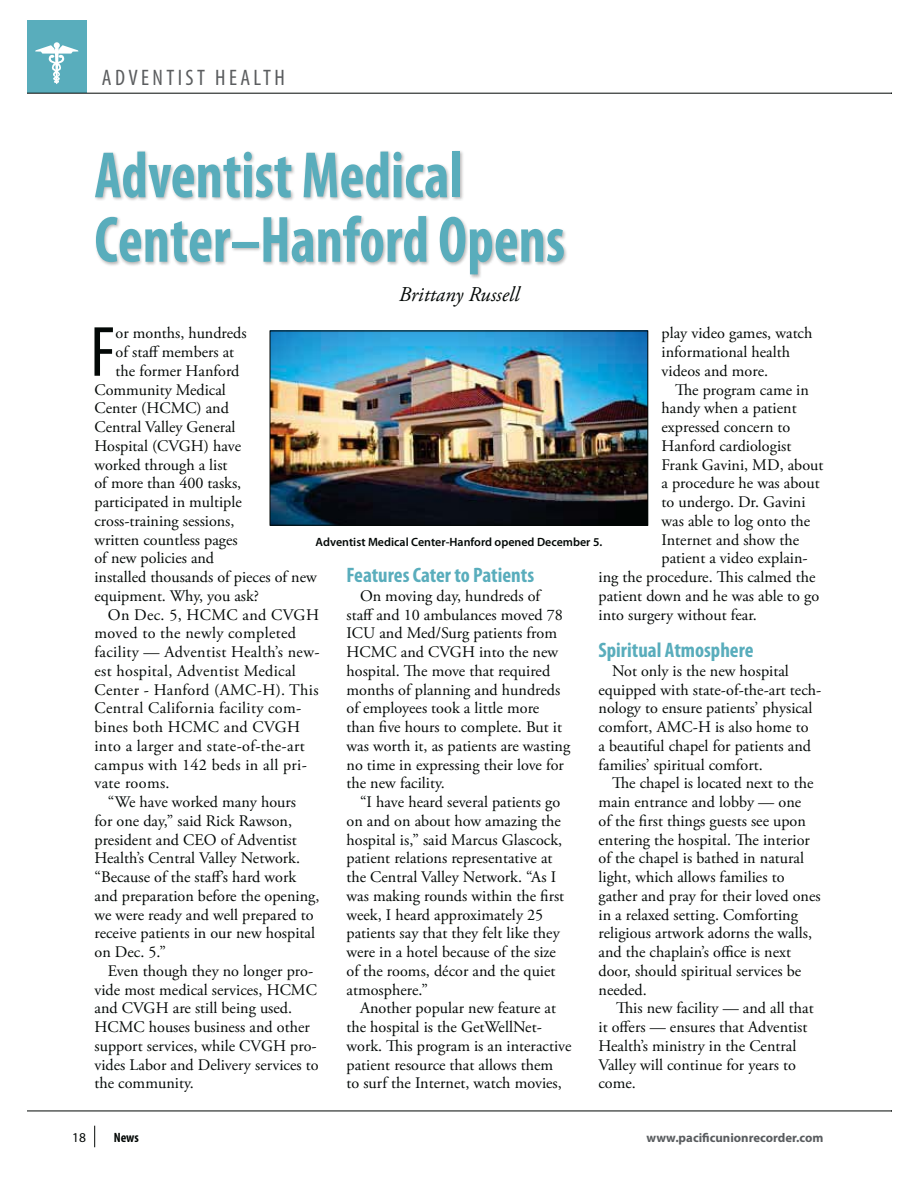
<style>
.page{position:relative;width:918px;height:1188px;background:#fff}
.page>*{position:absolute;margin:0;border:0;box-sizing:border-box;transform-origin:0 0}
.t1{font:condensed 71.7px "Myriad Pro";color:#030806}
.t2{font:700 condensed 66px/64.5px "Myriad Pro";color:#59adbc;scale:.9 1}
.t3{font:condensed 22.5px "Myriad Pro";letter-spacing:.15em;color:#5b5d5f}
.t4{font:700 condensed 21px "Myriad Pro";color:#59adbc}
.t5{font:italic 21px "Adobe Garamond Pro";color:#030806}
.t6{font:16.2px "Adobe Garamond Pro";color:#030806}
.t7{font:16.2px "Adobe Garamond Pro";letter-spacing:.02em;color:#030806}
.t8{font:700 condensed 13.5px "Myriad Pro";color:#030806}
.t9{font:13.5px "Myriad Pro";color:#030806}
.t10{font:700 12.75px "Myriad Pro";color:#595c5f}
.t11{font:600 12px "Myriad Pro";color:#030806}
</style>
<div class="page">
<div style="left:27px;top:20px;width:59px;height:73px;background:#59adbc"></div>
<svg style="left:35px;top:42px;width:43px;height:42px"></svg>
<img style="left:95px;top:151px;width:472px;height:127px">
<img style="left:272px;top:333px;width:374px;height:190px">
<div style="left:270px;top:331px;width:378px;height:194px;border:1px solid #030806"></div>
<svg style="left:94px;top:1126px;width:1px;height:21px"></svg>
<hr style="left:27px;top:1111px;width:864px;height:1px;background:#030806">
<hr style="left:27px;top:93px;width:864px;height:1px;background:#030806">
<p class="t3" style="left:102px;top:69px;width:184px">ADVENTIST HEALTH</p>
<p class="t2" style="left:95px;top:147px;width:524px">Adventist Medical<br>Center–Hanford Opens</p>
<p class="t5" style="left:399px;top:286px;width:122px">Brittany Russell</p>
<p class="t1" style="left:90px;top:324px;width:26px">F</p>
<p class="t6" style="left:116px;top:327px;width:132px">or months, hundreds</p>
<p class="t6" style="left:662px;top:327px;width:152px">play video games, watch</p>
<p class="t6" style="left:662px;top:345px;width:130px">informational health</p>
<p class="t6" style="left:662px;top:364px;width:108px">videos and more.</p>
<p class="t6" style="left:675px;top:383px;width:135px">The program came in</p>
<p class="t6" style="left:662px;top:402px;width:137px">handy when a patient</p>
<p class="t6" style="left:662px;top:421px;width:130px">expressed concern to</p>
<p class="t6" style="left:662px;top:439px;width:131px">Hanford cardiologist</p>
<p class="t6" style="left:662px;top:458px;width:163px">Frank Gavini, MD, about</p>
<p class="t6" style="left:662px;top:477px;width:160px">a procedure he was about</p>
<p class="t6" style="left:662px;top:496px;width:145px">to undergo. Dr. Gavini</p>
<p class="t6" style="left:662px;top:514px;width:150px">was able to log onto the</p>
<p class="t6" style="left:662px;top:533px;width:139px">Internet and show the</p>
<p class="t6" style="left:662px;top:552px;width:148px">patient a video explain-</p>
<p class="t6" style="left:599px;top:571px;width:219px">ing the procedure. This calmed the</p>
<p class="t6" style="left:599px;top:589px;width:222px">patient down and he was able to go</p>
<p class="t6" style="left:599px;top:608px;width:160px">into surgery without fear.</p>
<p class="t4" style="left:599px;top:642px;width:157px">Spiritual Atmosphere</p>
<p class="t6" style="left:612px;top:664px;width:178px">Not only is the new hospital</p>
<p class="t6" style="left:599px;top:683px;width:224px">equipped with state-of-the-art tech-</p>
<p class="t6" style="left:599px;top:702px;width:216px">nology to ensure patients’ physical</p>
<p class="t6" style="left:599px;top:720px;width:212px">comfort, AMC-H is also home to</p>
<p class="t6" style="left:599px;top:739px;width:214px">a beautiful chapel for patients and</p>
<p class="t6" style="left:599px;top:758px;width:166px">families’ spiritual comfort.</p>
<p class="t6" style="left:612px;top:777px;width:203px">The chapel is located next to the</p>
<p class="t6" style="left:599px;top:795px;width:204px">main entrance and lobby — one</p>
<p class="t6" style="left:599px;top:814px;width:209px">of the first things guests see upon</p>
<p class="t6" style="left:599px;top:833px;width:213px">entering the hospital. The interior</p>
<p class="t6" style="left:599px;top:852px;width:207px">of the chapel is bathed in natural</p>
<p class="t6" style="left:599px;top:870px;width:188px">light, which allows families to</p>
<p class="t6" style="left:599px;top:889px;width:224px">gather and pray for their loved ones</p>
<p class="t6" style="left:599px;top:908px;width:201px">in a relaxed setting. Comforting</p>
<p class="t6" style="left:599px;top:927px;width:215px">religious artwork adorns the walls,</p>
<p class="t6" style="left:599px;top:945px;width:194px">and the chaplain’s office is next</p>
<p class="t6" style="left:599px;top:964px;width:204px">door, should spiritual services be</p>
<p class="t6" style="left:599px;top:983px;width:50px">needed.</p>
<p class="t6" style="left:616px;top:1002px;width:199px">This new facility — and all that</p>
<p class="t6" style="left:599px;top:1020px;width:211px">it offers — ensures that Adventist</p>
<p class="t6" style="left:599px;top:1039px;width:199px">Health’s ministry in the Central</p>
<p class="t6" style="left:599px;top:1058px;width:199px">Valley will continue for years to</p>
<p class="t6" style="left:599px;top:1077px;width:39px">come.</p>
<p class="t6" style="left:116px;top:345px;width:120px">of staff members at</p>
<p class="t6" style="left:116px;top:364px;width:125px">the former Hanford</p>
<p class="t6" style="left:94px;top:383px;width:133px">Community Medical</p>
<p class="t6" style="left:94px;top:402px;width:136px">Center (HCMC) and</p>
<p class="t6" style="left:94px;top:420px;width:143px">Central Valley General</p>
<p class="t6" style="left:94px;top:439px;width:148px">Hospital (CVGH) have</p>
<p class="t6" style="left:94px;top:458px;width:135px">worked through a list</p>
<p class="t6" style="left:94px;top:477px;width:148px">of more than 400 tasks,</p>
<p class="t6" style="left:94px;top:495px;width:149px">participated in multiple</p>
<p class="t6" style="left:94px;top:514px;width:142px">cross-training sessions,</p>
<p class="t6" style="left:94px;top:533px;width:145px">written countless pages</p>
<p class="t6" style="left:94px;top:552px;width:121px">of new policies and</p>
<p class="t6" style="left:94px;top:570px;width:224px">installed thousands of pieces of new</p>
<p class="t6" style="left:94px;top:589px;width:166px">equipment. Why, you ask?</p>
<p class="t7" style="left:108px;top:608px;width:213px">On Dec. 5, HCMC and CVGH</p>
<p class="t7" style="left:94px;top:627px;width:203px">moved to the newly completed</p>
<p class="t7" style="left:94px;top:645px;width:227px">facility — Adventist Health’s new-</p>
<p class="t7" style="left:94px;top:664px;width:203px">est hospital, Adventist Medical</p>
<p class="t7" style="left:94px;top:683px;width:226px">Center - Hanford (AMC-H). This</p>
<p class="t7" style="left:94px;top:702px;width:208px">Central California facility com-</p>
<p class="t7" style="left:94px;top:720px;width:207px">bines both HCMC and CVGH</p>
<p class="t7" style="left:94px;top:739px;width:212px">into a larger and state-of-the-art</p>
<p class="t7" style="left:94px;top:758px;width:214px">campus with 142 beds in all pri-</p>
<p class="t7" style="left:94px;top:777px;width:77px">vate rooms.</p>
<p class="t6" style="left:108px;top:795px;width:190px">“We have worked many hours</p>
<p class="t6" style="left:94px;top:814px;width:199px">for one day,” said Rick Rawson,</p>
<p class="t6" style="left:94px;top:833px;width:204px">president and CEO of Adventist</p>
<p class="t6" style="left:94px;top:852px;width:207px">Health’s Central Valley Network.</p>
<p class="t6" style="left:94px;top:871px;width:203px">“Because of the staff’s hard work</p>
<p class="t6" style="left:94px;top:889px;width:226px">and preparation before the opening,</p>
<p class="t6" style="left:94px;top:908px;width:221px">we were ready and well prepared to</p>
<p class="t6" style="left:94px;top:927px;width:222px">receive patients in our new hospital</p>
<p class="t6" style="left:94px;top:946px;width:73px">on Dec. 5.”</p>
<p class="t6" style="left:108px;top:964px;width:207px">Even though they no longer pro-</p>
<p class="t6" style="left:94px;top:983px;width:224px">vide most medical services, HCMC</p>
<p class="t6" style="left:94px;top:1002px;width:199px">and CVGH are still being used.</p>
<p class="t6" style="left:94px;top:1021px;width:217px">HCMC houses business and other</p>
<p class="t6" style="left:94px;top:1039px;width:224px">support services, while CVGH pro-</p>
<p class="t6" style="left:94px;top:1058px;width:226px">vides Labor and Delivery services to</p>
<p class="t6" style="left:94px;top:1077px;width:101px">the community.</p>
<p class="t11" style="left:316px;top:538px;width:288px">Adventist Medical Center-Hanford opened December 5.</p>
<p class="t4" style="left:347px;top:567px;width:189px">Features Cater to Patients</p>
<p class="t6" style="left:360px;top:589px;width:182px">On moving day, hundreds of</p>
<p class="t6" style="left:347px;top:608px;width:218px">staff and 10 ambulances moved 78</p>
<p class="t6" style="left:347px;top:627px;width:212px">ICU and Med/Surg patients from</p>
<p class="t6" style="left:347px;top:645px;width:213px">HCMC and CVGH into the new</p>
<p class="t6" style="left:347px;top:664px;width:205px">hospital. The move that required</p>
<p class="t6" style="left:347px;top:683px;width:215px">months of planning and hundreds</p>
<p class="t6" style="left:347px;top:702px;width:194px">of employees took a little more</p>
<p class="t6" style="left:347px;top:720px;width:217px">than five hours to complete. But it</p>
<p class="t6" style="left:347px;top:739px;width:225px">was worth it, as patients are wasting</p>
<p class="t6" style="left:347px;top:758px;width:219px">no time in expressing their love for</p>
<p class="t6" style="left:347px;top:777px;width:100px">the new facility.</p>
<p class="t6" style="left:360px;top:795px;width:202px">“I have heard several patients go</p>
<p class="t6" style="left:347px;top:814px;width:216px">on and on about how amazing the</p>
<p class="t6" style="left:347px;top:833px;width:217px">hospital is,” said Marcus Glascock,</p>
<p class="t6" style="left:347px;top:852px;width:208px">patient relations representative at</p>
<p class="t6" style="left:347px;top:870px;width:211px">the Central Valley Network. “As I</p>
<p class="t6" style="left:347px;top:889px;width:219px">was making rounds within the first</p>
<p class="t6" style="left:347px;top:908px;width:198px">week, I heard approximately 25</p>
<p class="t6" style="left:347px;top:927px;width:215px">patients say that they felt like they</p>
<p class="t6" style="left:347px;top:945px;width:211px">were in a hotel because of the size</p>
<p class="t6" style="left:347px;top:964px;width:211px">of the rooms, décor and the quiet</p>
<p class="t6" style="left:347px;top:983px;width:83px">atmosphere.”</p>
<p class="t6" style="left:360px;top:1002px;width:198px">Another popular new feature at</p>
<p class="t6" style="left:347px;top:1020px;width:197px">the hospital is the GetWellNet-</p>
<p class="t6" style="left:347px;top:1039px;width:226px">work. This program is an interactive</p>
<p class="t6" style="left:347px;top:1058px;width:208px">patient resource that allows them</p>
<p class="t6" style="left:347px;top:1077px;width:217px">to surf the Internet, watch movies,</p>
<p class="t9" style="left:72px;top:1132px;width:15px">18</p>
<p class="t8" style="left:114px;top:1132px;width:27px">News</p>
<p class="t10" style="left:646px;top:1133px;width:179px">www.pacificunionrecorder.com</p>
</div>
